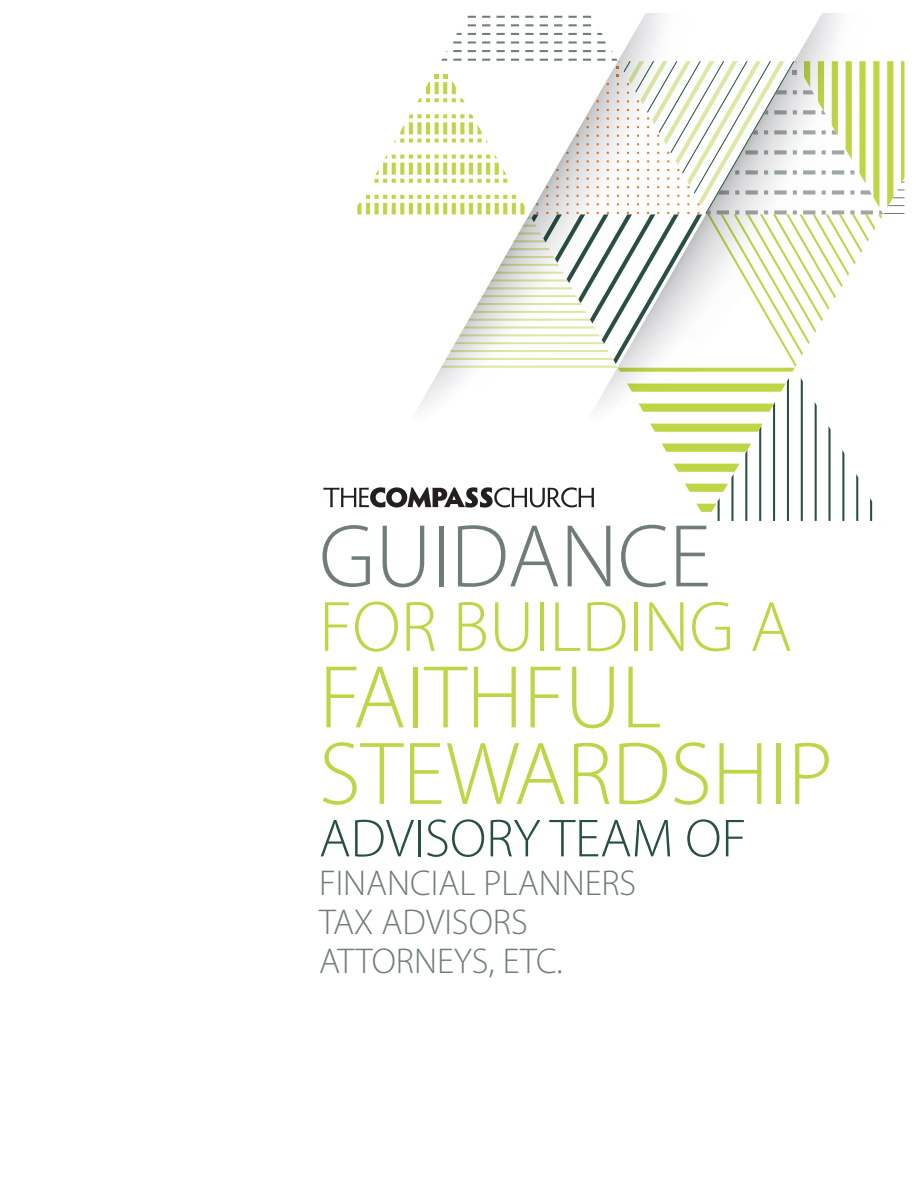
<style>
.page{position:relative;width:918px;height:1188px;background:#fff}
.page>*{position:absolute;margin:0;border:0;box-sizing:border-box;transform-origin:0 0}
.t1{font:300 90px/76.5px "Myriad Pro";color:#bcd646}
.t2{font:300 90px "Myriad Pro";color:#707c78}
.t3{font:300 72px "Myriad Pro";color:#bcd646}
.t4{font:300 54px "Myriad Pro";color:#275042}
.t5{font:300 36px/39px "Myriad Pro";color:#707c78}
</style>
<div class="page">
<svg style="left:801px;top:427px;width:2px;height:94px"></svg>
<svg style="left:815px;top:427px;width:2px;height:94px"></svg>
<svg style="left:829px;top:427px;width:2px;height:94px"></svg>
<svg style="left:842px;top:450px;width:2px;height:71px"></svg>
<svg style="left:856px;top:474px;width:2px;height:47px"></svg>
<svg style="left:870px;top:498px;width:2px;height:23px"></svg>
<svg style="left:652px;top:427px;width:137px;height:94px"></svg>
<svg style="left:352px;top:61px;width:553px;height:181px"></svg>
<svg style="left:689px;top:14px;width:177px;height:413px"></svg>
<svg style="left:408px;top:14px;width:281px;height:413px"></svg>
<svg style="left:323px;top:487px;width:271px;height:21px"></svg>
<p class="t2" style="left:319px;top:502px;width:393px">GUIDANCE</p>
<p class="t3" style="left:319px;top:584px;width:475px">FOR BUILDING A</p>
<p class="t1" style="left:319px;top:658px;width:515px">FAITHFUL<br>STEWARDSHIP</p>
<p class="t4" style="left:319px;top:806px;width:429px">ADVISORY TEAM OF</p>
<p class="t5" style="left:319px;top:864px;width:319px">FINANCIAL PLANNERS<br>TAX ADVISORS<br>ATTORNEYS, ETC.</p>
</div>
